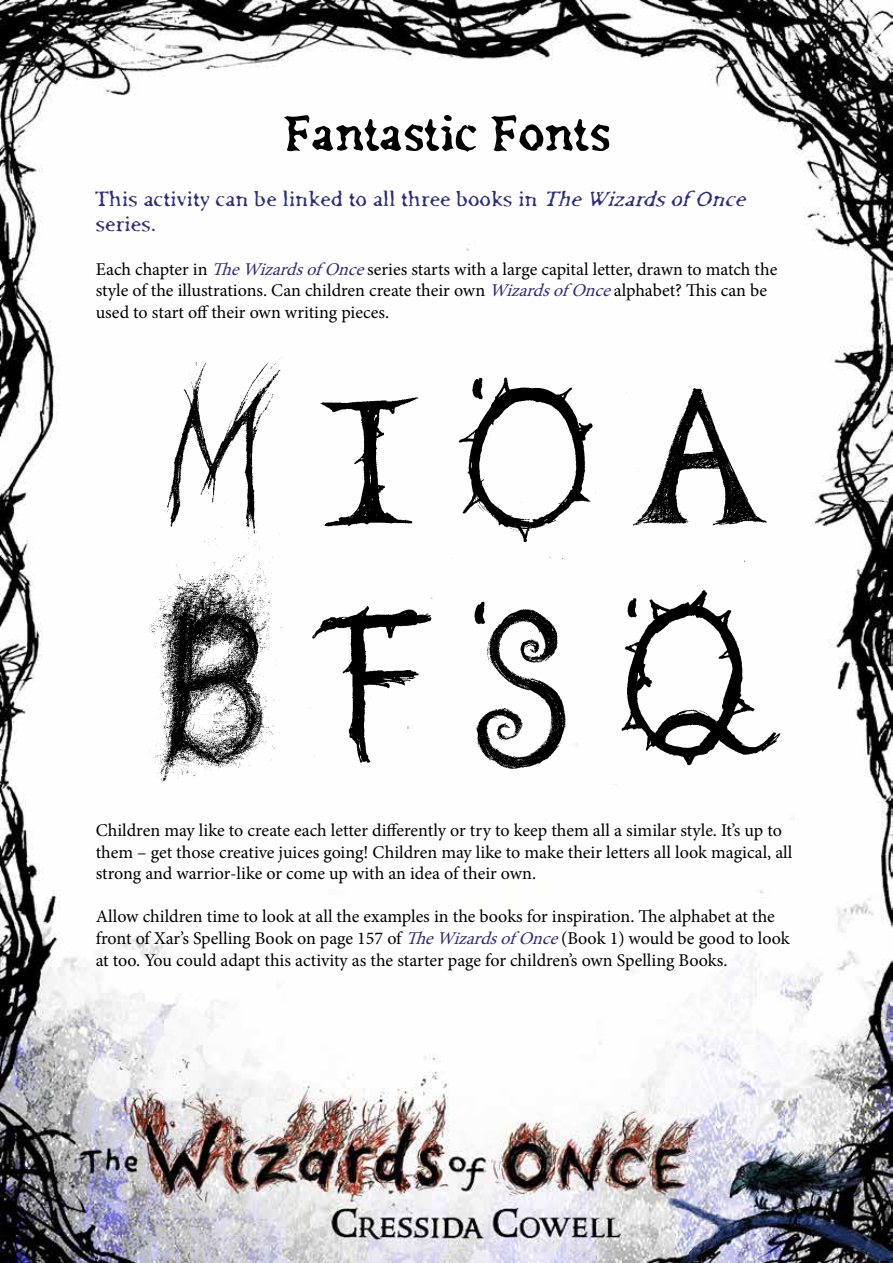
<style>
.page{position:relative;width:893px;height:1263px;background:#fff}
.page>*{position:absolute;margin:0;border:0;box-sizing:border-box;transform-origin:0 0}
.t1{font:700 50.7px "Irregular";color:#000}
.t2{font:300 21px/25.2px "Irregular";color:#2e2c7e}
.t3{font:18px/21.6px "Minion Pro";color:#000}
.s1{font-style:italic}
.s2{font-style:italic;color:#2e2c7e}
</style>
<div class="page">
<img style="left:0;top:0;width:893px;height:1263px">
<img style="left:121px;top:341px;width:213px;height:120px">
<img style="left:280px;top:370px;width:118px;height:147px">
<img style="left:642px;top:357px;width:130px;height:204px">
<img style="left:398px;top:249px;width:244px;height:334px">
<img style="left:111px;top:461px;width:210px;height:364px">
<img style="left:258px;top:517px;width:201px;height:318px">
<img style="left:642px;top:583px;width:155px;height:204px">
<img style="left:459px;top:583px;width:183px;height:251px">
<h1 class="t1" style="left:283px;top:103px;width:329px">Fantastic Fonts</h1>
<p class="t2" style="left:96px;top:187px;width:658px">This activity can be linked to all three books in <span class="s1">TheWizardsof Once </span>series.</p>
<p class="t3" style="left:96px;top:258px;width:683px">Each chapter in <span class="s2">TheWizardsof Once</span>series starts with a large capital letter, drawn to match the style of the illustrations. Can children create their own <span class="s2">Wizardsof Once</span>alphabet? This can be used to start off their own writing pieces.</p>
<p class="t3" style="left:96px;top:819px;width:698px">Children may like to create each letter differently or try to keep them all a similar style. It’s up to them – get those creative juices going! Children may like to make their letters all look magical, all strong and warrior-like or come up with an idea of their own.</p>
<p class="t3" style="left:96px;top:906px;width:696px">Allow children time to look at all the examples in the books for inspiration. The alphabet at the front of Xar’s Spelling Book on page 157 of <span class="s2">TheWizardsof Once</span>(Book 1) would be good to look at too. You could adapt this activity as the starter page for children’s own Spelling Books.</p>
</div>
